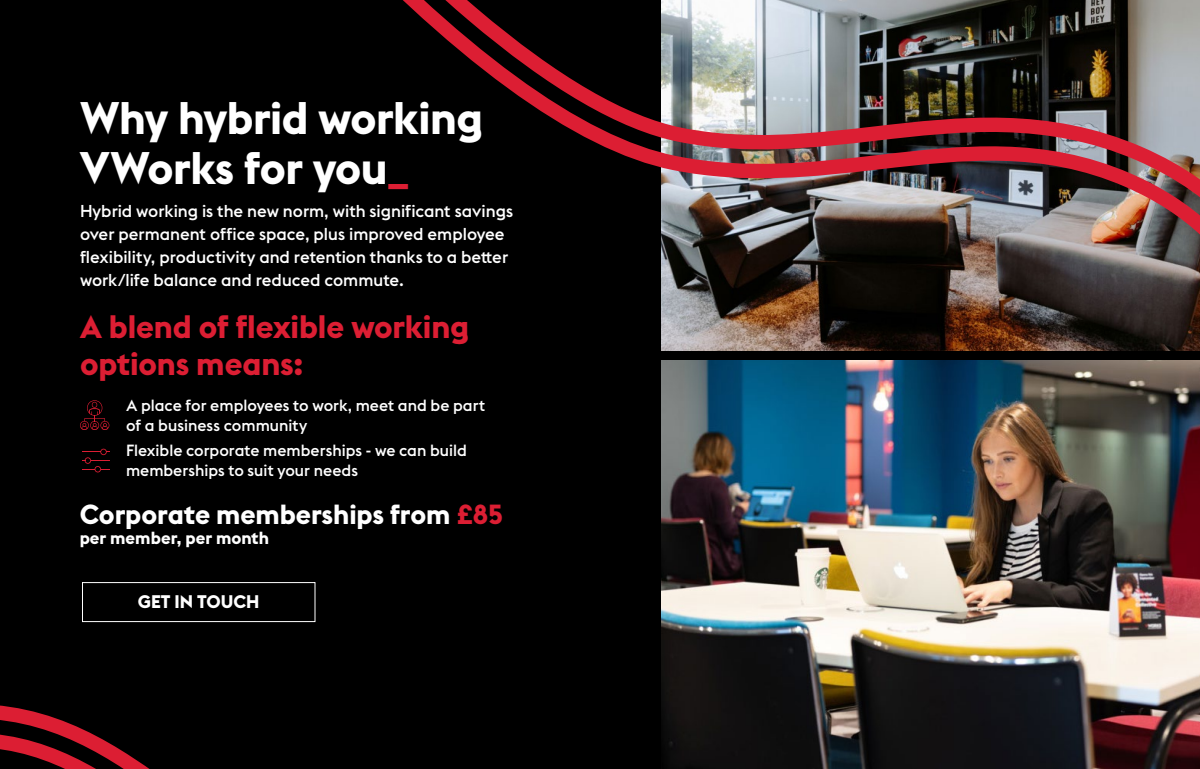
<style>
.page{position:relative;width:1200px;height:769px;background:#000}
.page>*{position:absolute;margin:0;border:0;box-sizing:border-box;transform-origin:0 0}
.t1{font:700 45px/50px "Village Flex";letter-spacing:-.01em;color:#fff}
.t2{font:700 32px/36.7px "Village Flex";letter-spacing:-.005em;color:#dc1e33}
.t3{font:700 27.3px "Village Flex";letter-spacing:-.005em;color:#fff}
.t4{font:700 18px "Village Flex";color:#fff}
.t5{font:700 17.3px "Village Flex";color:#fff}
.t6{font:500 17px/23px "Village Flex";color:#fff}
.t7{font:500 16px/20px "Village Flex";color:#fff}
.s1{color:#dc1e33}
</style>
<div class="page">
<svg style="left:0;top:705px;width:150px;height:64px"></svg>
<img style="left:662px;top:395px;width:538px;height:374px">
<img style="left:403px;top:0;width:797px;height:393px">
<svg style="left:80px;top:400px;width:29px;height:30px"></svg>
<svg style="left:82px;top:449px;width:28px;height:23px"></svg>
<div style="left:82px;top:582px;width:234px;height:40px;border:1px solid #fff"></div>
<h1 class="t1" style="left:80px;top:93px;width:404px">Why hybrid working<br>VWorks for you<span class="s1">_</span></h1>
<p class="t6" style="left:80px;top:200px;width:435px">Hybrid working is the new norm, with significant savings over permanent office space, plus improved employee flexibility, productivity and retention thanks to a better work/life balance and reduced commute.</p>
<h2 class="t2" style="left:80px;top:309px;width:391px">A blend of flexible working options means:</h2>
<p class="t7" style="left:126px;top:395px;width:361px">A place for employees to work, meet and be part of a business community</p>
<p class="t7" style="left:126px;top:440px;width:342px">Flexible corporate memberships - we can build memberships to suit your needs</p>
<h3 class="t3" style="left:80px;top:499px;width:425px">Corporate memberships from <span class="s1">£85</span></h3>
<p class="t5" style="left:80px;top:528px;width:191px">per member, per month</p>
<p class="t4" style="left:138px;top:591px;width:123px">GET IN TOUCH</p>
</div>
